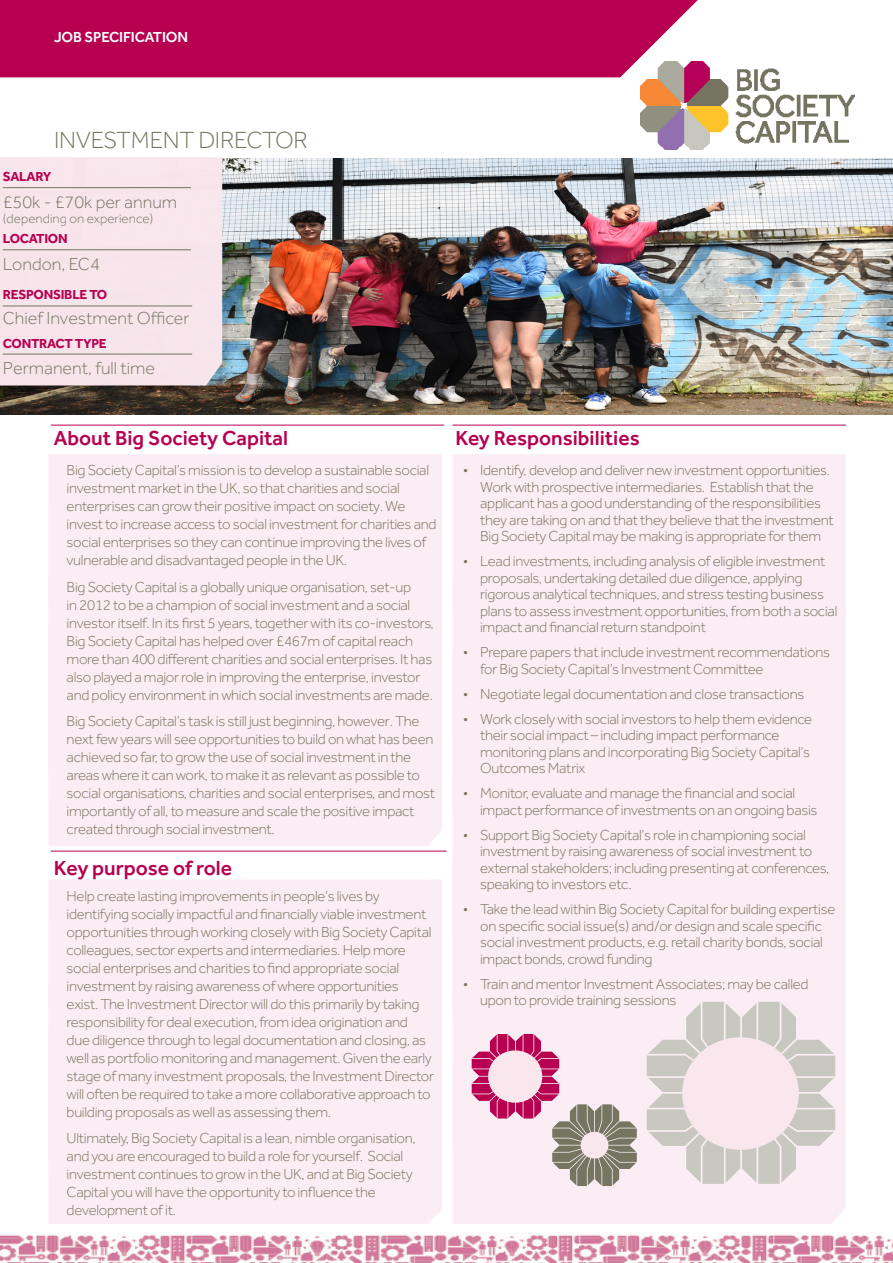
<style>
.page{position:relative;width:893px;height:1263px;background:#fff}
.page>*{position:absolute;margin:0;border:0;box-sizing:border-box;transform-origin:0 0}
.t1{font:300 24.15px "Effra";letter-spacing:-.01em;color:#757561}
.t2{font:500 21px "Effra";color:#b70050}
.t3{font:300 18px "Effra";color:#757561}
.t4{font:300 15px/18px "Effra";letter-spacing:-.02em;color:#757561}
.t5{font:500 15px "Effra";letter-spacing:-.01em;color:#fff}
.t6{font:700 13.5px "Effra";letter-spacing:-.02em;color:#b70050}
.t7{font:300 13.5px "Effra";color:#757561}
</style>
<div class="page">
<div style="left:49px;top:879px;width:393px;height:43px;background:#faedf3"></div>
<div style="left:49px;top:922px;width:393px;height:106px;background:#faedf3"></div>
<div style="left:49px;top:1028px;width:393px;height:64px;background:#faedf3"></div>
<div style="left:49px;top:1092px;width:393px;height:132px;background:#faedf3"></div>
<div style="left:452px;top:454px;width:394px;height:128px;background:#faedf3"></div>
<div style="left:452px;top:582px;width:394px;height:66px;background:#faedf3"></div>
<div style="left:452px;top:648px;width:394px;height:127px;background:#faedf3"></div>
<div style="left:452px;top:775px;width:394px;height:77px;background:#faedf3"></div>
<div style="left:452px;top:852px;width:394px;height:10px;background:#faedf3"></div>
<div style="left:452px;top:862px;width:394px;height:128px;background:#faedf3"></div>
<div style="left:452px;top:990px;width:394px;height:76px;background:#faedf3"></div>
<div style="left:452px;top:1066px;width:394px;height:158px;background:#faedf3"></div>
<div style="left:49px;top:454px;width:393px;height:48px;background:#faedf3"></div>
<div style="left:49px;top:502px;width:393px;height:121px;background:#faedf3"></div>
<div style="left:49px;top:623px;width:393px;height:73px;background:#faedf3"></div>
<div style="left:49px;top:696px;width:393px;height:150px;background:#faedf3"></div>
<img style="left:0;top:158px;width:893px;height:256px">
<div style="left:0;top:0;width:698px;height:77px;background:#b70050"></div>
<hr style="left:51px;top:425px;width:393px;height:1px;background:#b70050">
<hr style="left:51px;top:851px;width:395px;height:1px;background:#b70050">
<hr style="left:452px;top:425px;width:394px;height:1px;background:#b70050">
<img style="left:641px;top:62px;width:213px;height:87px">
<div style="left:0;top:157px;width:222px;height:228px;background:#f7e5eb"></div>
<hr style="left:3px;top:187px;width:188px;height:1px;background:#757561">
<hr style="left:3px;top:249px;width:188px;height:1px;background:#757561">
<hr style="left:3px;top:354px;width:189px;height:1px;background:#757561">
<hr style="left:3px;top:306px;width:189px;height:1px;background:#757561">
<img style="left:0;top:1232px;width:893px;height:31px">
<svg style="left:647px;top:1002px;width:188px;height:182px;background:#e3dada"></svg>
<svg style="left:472px;top:1034px;width:165px;height:152px;background:#dbbac5"></svg>
<p class="t5" style="left:54px;top:28px;width:136px">JOB SPECIFICATION</p>
<p class="t1" style="left:54px;top:127px;width:255px">INVESTMENT DIRECTOR</p>
<p class="t6" style="left:3px;top:168px;width:50px">SALARY</p>
<p class="t3" style="left:3px;top:192px;width:176px">£50k - £70k per annum</p>
<p class="t7" style="left:3px;top:211px;width:152px">(depending on experience)</p>
<p class="t6" style="left:3px;top:231px;width:66px">LOCATION</p>
<p class="t3" style="left:3px;top:254px;width:99px">London, EC4</p>
<p class="t6" style="left:3px;top:286px;width:106px">RESPONSIBLE TO</p>
<p class="t3" style="left:3px;top:308px;width:188px">Chief Investment Officer</p>
<p class="t6" style="left:3px;top:335px;width:105px">CONTRACT TYPE</p>
<p class="t3" style="left:3px;top:357px;width:154px">Permanent, full time</p>
<p class="t2" style="left:54px;top:426px;width:236px">About Big Society Capital</p>
<p class="t4" style="left:67px;top:461px;width:371px">Big Society Capital’s mission is to develop a sustainable social investment market in the UK, so that charities and social enterprises can grow their positive impact on society. We invest to increase access to social investment for charities and social enterprises so they can continue improving the lives of vulnerable and disadvantaged people in the UK.</p>
<p class="t4" style="left:67px;top:577px;width:369px">Big Society Capital is a globally unique organisation, set-up<br>in 2012 to be a champion of social investment and a social investor itself. In its first 5 years, together with its co-investors, Big Society Capital has helped over £467m of capital reach more than 400 different charities and social enterprises. It has also played a major role in improving the enterprise, investor and policy environment in which social investments are made.</p>
<p class="t4" style="left:67px;top:712px;width:370px">Big Society Capital’s task is still just beginning, however. The next few years will see opportunities to build on what has been achieved so far, to grow the use of social investment in the areas where it can work, to make it as relevant as possible to social organisations, charities and social enterprises, and most importantly of all, to measure and scale the positive impact created through social investment.</p>
<p class="t2" style="left:54px;top:855px;width:180px">Key purpose of role</p>
<p class="t4" style="left:67px;top:887px;width:369px">Help create lasting improvements in people’s lives by identifying socially impactful and financially viable investment opportunities through working closely with Big Society Capital colleagues, sector experts and intermediaries. Help more social enterprises and charities to find appropriate social investment by raising awareness of where opportunities exist. The Investment Director will do this primarily by taking responsibility for deal execution, from idea origination and due diligence through to legal documentation and closing, as well as portfolio monitoring and management. Given the early stage of many investment proposals, the Investment Director will often be required to take a more collaborative approach to building proposals as well as assessing them.</p>
<p class="t4" style="left:67px;top:1129px;width:351px">Ultimately, Big Society Capital is a lean, nimble organisation, and you are encouraged to build a role for yourself. Social investment continues to grow in the UK, and at Big Society Capital you will have the opportunity to influence the development of it.</p>
<p class="t2" style="left:455px;top:426px;width:186px">Key Responsibilities</p>
<p class="t4" style="left:480px;top:462px;width:355px;line-height:16.5px;text-indent:-17px">• Identify, develop and deliver new investment opportunities.<br>Work with prospective intermediaries. Establish that the applicant has a good understanding of the responsibilities they are taking on and that they believe that the investment Big Society Capital may be making is appropriate for them</p>
<p class="t4" style="left:480px;top:553px;width:359px;line-height:16.5px;text-indent:-17px">• Lead investments, including analysis of eligible investment proposals, undertaking detailed due diligence, applying rigorous analytical techniques, and stress testing business plans to assess investment opportunities, from both a social impact and financial return standpoint</p>
<p class="t4" style="left:480px;top:644px;width:351px;line-height:16.5px;text-indent:-17px">• Prepare papers that include investment recommendations for Big Society Capital’s Investment Committee</p>
<p class="t4" style="left:463px;top:684px;width:343px">• Negotiate legal documentation and close transactions</p>
<p class="t4" style="left:480px;top:710px;width:334px;line-height:16.5px;text-indent:-17px">• Work closely with social investors to help them evidence their social impact – including impact performance monitoring plans and incorporating Big Society Capital’s Outcomes Matrix</p>
<p class="t4" style="left:480px;top:785px;width:339px;line-height:16.5px;text-indent:-17px">• Monitor, evaluate and manage the financial and social impact performance of investments on an ongoing basis</p>
<p class="t4" style="left:480px;top:826px;width:351px;line-height:16.5px;text-indent:-17px">• Support Big Society Capital’s role in championing social investment by raising awareness of social investment to external stakeholders; including presenting at conferences, speaking to investors etc.</p>
<p class="t4" style="left:480px;top:901px;width:357px;line-height:16.5px;text-indent:-17px">• Take the lead within Big Society Capital for building expertise on specific social issue(s) and/or design and scale specific social investment products, e.g. retail charity bonds, social impact bonds, crowd funding</p>
<p class="t4" style="left:480px;top:975px;width:330px;line-height:16.5px;text-indent:-17px">• Train and mentor Investment Associates; may be called upon to provide training sessions</p>
</div>
